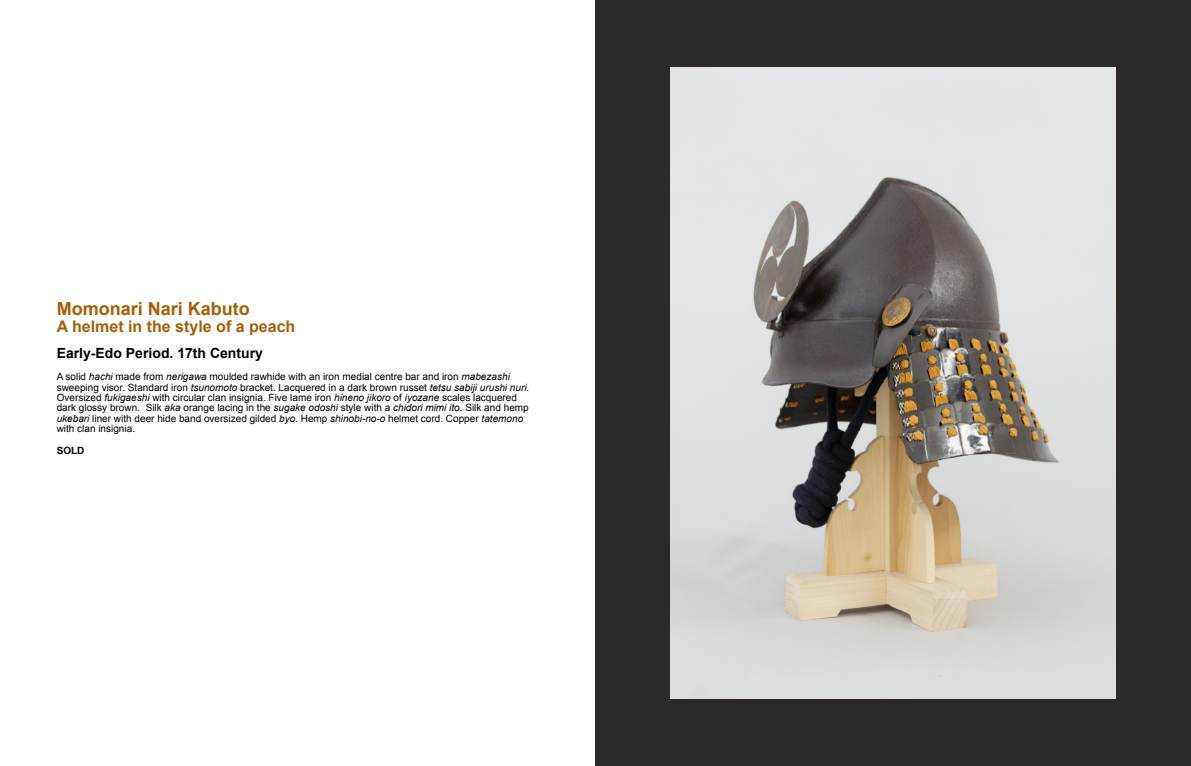
<style>
.page{position:relative;width:1191px;height:766px;background:#fff}
.page>*{position:absolute;margin:0;border:0;box-sizing:border-box;transform-origin:0 0}
.t1{font:700 18px "Arial";color:#a55f0a}
.t2{font:700 16px "Arial";color:#a55f0a}
.t3{font:700 14px "Arial";color:#000}
.t4{font:10px/10.3px "Arial";color:#000}
.t5{font:700 10px "Arial";color:#000}
.s1{font-style:italic}
</style>
<div class="page">
<div style="left:595px;top:0;width:596px;height:765px;background:#2e2929"></div>
<img style="left:670px;top:67px;width:446px;height:631px">
<h1 class="t1" style="left:57px;top:302px;width:195px">Momonari Nari Kabuto</h1>
<h2 class="t2" style="left:57px;top:320px;width:240px">A helmet in the style of a peach</h2>
<h3 class="t3" style="left:57px;top:348px;width:208px">Early-Edo Period. 17th Century</h3>
<p class="t4" style="left:57px;top:372px;width:474px">A solid <span class="s1">hachi</span> made from <span class="s1">nerigawa</span> moulded rawhide with an iron medial centre bar and iron <span class="s1">mabezashi </span>sweeping visor. Standard iron <span class="s1">tsunomoto</span> bracket. Lacquered in a dark brown russet <span class="s1">tetsu sabĳi urushi nuri</span>.<br>Oversized <span class="s1">fukigaeshi</span> with circular clan insignia. Five lame iron <span class="s1">hineno jikoro</span> of <span class="s1">iyozane</span> scales lacquered dark glossy brown. Silk <span class="s1">aka</span> orange lacing in the <span class="s1">sugake odoshi</span> style with a <span class="s1">chidori mimi ito</span>. Silk and hemp <span class="s1">ukebari</span> liner with deer hide band oversized gilded <span class="s1">byo</span>. Hemp <span class="s1">shinobi-no-o</span> helmet cord. Copper <span class="s1">tatemono </span>with clan insignia.</p>
<p class="t5" style="left:57px;top:447px;width:29px">SOLD</p>
</div>
